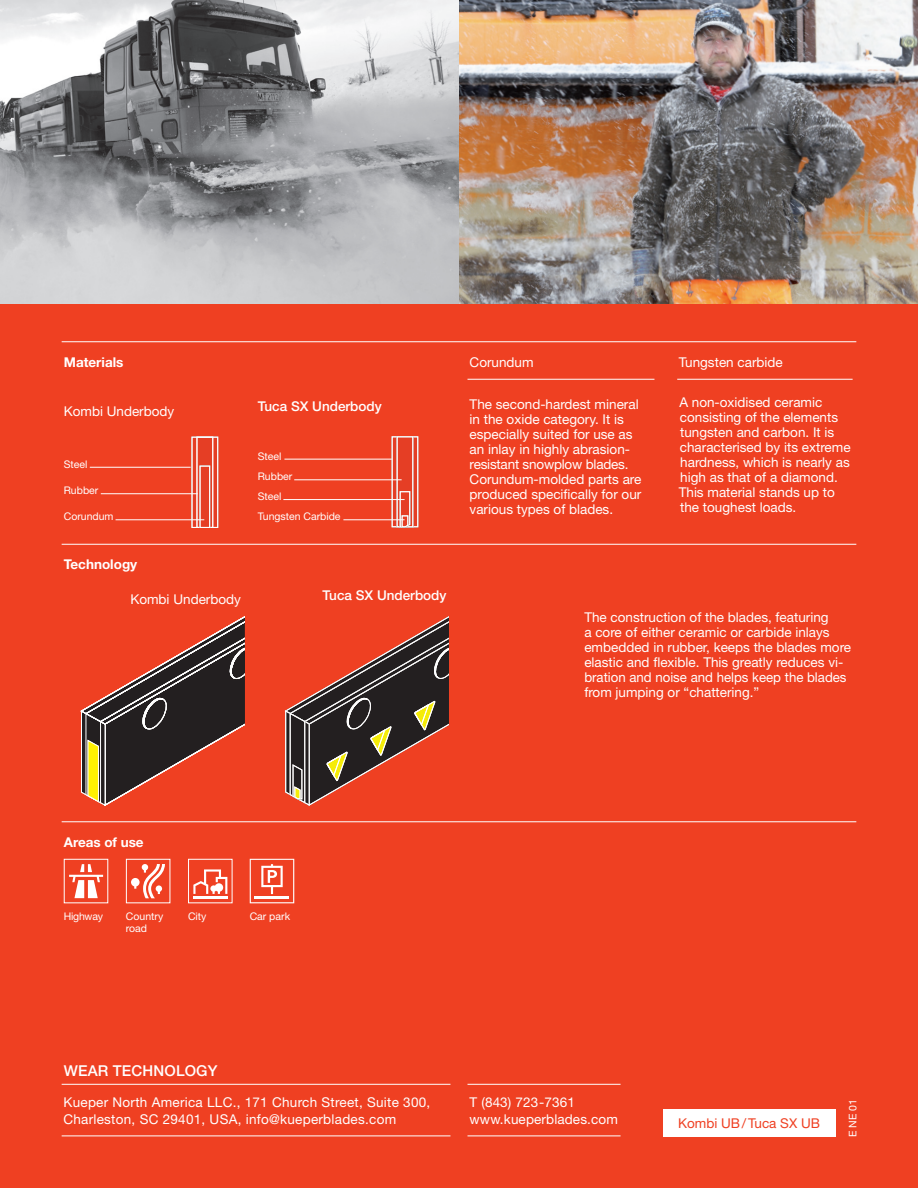
<style>
.page{position:relative;width:918px;height:1188px;background:#fff}
.page>*{position:absolute;margin:0;border:0;box-sizing:border-box;transform-origin:0 0}
.t1{font:500 15px "Helvetica Neue LT";color:#fff}
.t2{font:13.5px/15px "Helvetica Neue LT";color:#fff}
.t3{font:13.5px/16.2px "Helvetica Neue LT";letter-spacing:.02em;color:#fff}
.t4{font:500 13.5px "Helvetica Neue LT";color:#fff}
.t5{font:700 13.5px "Helvetica Neue LT";color:#fff}
.t6{font:13.5px "Helvetica Neue LT";color:#ef4022}
.t7{font:10.5px/12px "Helvetica Neue LT";color:#fff}
.t8{font:10.5px "Helvetica Neue LT";letter-spacing:-.02em;color:#fff}
</style>
<div class="page">
<div style="left:0;top:304px;width:918px;height:884px;background:#ef4022"></div>
<svg style="left:194px;top:439px;width:20px;height:87px"></svg>
<svg style="left:199px;top:439px;width:12px;height:87px"></svg>
<div style="left:192px;top:437px;width:26px;height:91px;border:1px solid #fff"></div>
<div style="left:197px;top:437px;width:16px;height:91px;border:1px solid #fff"></div>
<div style="left:200px;top:466px;width:10px;height:61px;background:#e53e25"></div>
<div style="left:200px;top:466px;width:10px;height:62px;border:1px solid #fff"></div>
<svg style="left:394px;top:439px;width:20px;height:86px"></svg>
<div style="left:392px;top:437px;width:26px;height:90px;border:1px solid #fff"></div>
<div style="left:397px;top:437px;width:16px;height:90px;background:#e53e25"></div>
<div style="left:397px;top:437px;width:16px;height:90px;border:1px solid #fff"></div>
<svg style="left:400px;top:491px;width:10px;height:36px"></svg>
<div style="left:663px;top:1109px;width:172px;height:27px;background:#fff"></div>
<hr style="left:62px;top:1084px;width:388px;height:1px;background:#fff">
<hr style="left:62px;top:1135px;width:388px;height:1px;background:#fff">
<hr style="left:468px;top:1084px;width:153px;height:1px;background:#fff">
<hr style="left:468px;top:1135px;width:153px;height:1px;background:#fff">
<img style="left:0;top:0;width:918px;height:304px">
<hr style="left:468px;top:379px;width:186px;height:1px;background:#fff">
<hr style="left:90px;top:467px;width:101px;height:1px;background:#fff">
<hr style="left:101px;top:493px;width:97px;height:1px;background:#fff">
<hr style="left:116px;top:519px;width:88px;height:1px;background:#fff">
<hr style="left:284px;top:459px;width:108px;height:1px;background:#fff">
<hr style="left:283px;top:499px;width:122px;height:1px;background:#fff">
<hr style="left:294px;top:479px;width:108px;height:1px;background:#fff">
<hr style="left:343px;top:519px;width:62px;height:1px;background:#fff">
<hr style="left:62px;top:821px;width:794px;height:1px;background:#fff">
<hr style="left:62px;top:544px;width:794px;height:1px;background:#fff">
<hr style="left:62px;top:341px;width:794px;height:1px;background:#fff">
<svg style="left:69px;top:864px;width:34px;height:34px"></svg>
<hr style="left:193px;top:896px;width:34px;height:2px;background:#fff">
<svg style="left:193px;top:869px;width:34px;height:25px"></svg>
<div style="left:188px;top:859px;width:45px;height:44px;border:1px solid #fff"></div>
<div style="left:126px;top:859px;width:44px;height:44px;border:1px solid #fff"></div>
<svg style="left:131px;top:864px;width:34px;height:34px"></svg>
<hr style="left:677px;top:379px;width:176px;height:1px;background:#fff">
<svg style="left:285px;top:616px;width:164px;height:189px"></svg>
<svg style="left:81px;top:616px;width:163px;height:189px"></svg>
<svg style="left:254px;top:864px;width:35px;height:35px"></svg>
<div style="left:250px;top:859px;width:44px;height:44px;border:1px solid #fff"></div>
<hr style="left:255px;top:896px;width:34px;height:2px;background:#fff">
<p class="t5" style="left:64px;top:354px;width:61px">Materials</p>
<p class="t2" style="left:64px;top:404px;width:112px">Kombi Underbody</p>
<p class="t7" style="left:64px;top:458px;width:25px">Steel</p>
<p class="t7" style="left:64px;top:484px;width:36px">Rubber</p>
<p class="t7" style="left:64px;top:510px;width:51px">Corundum</p>
<p class="t4" style="left:258px;top:398px;width:126px">Tuca SX Underbody</p>
<p class="t7" style="left:258px;top:450px;width:25px">Steel</p>
<p class="t7" style="left:258px;top:490px;width:25px">Steel</p>
<p class="t7" style="left:258px;top:470px;width:36px">Rubber</p>
<p class="t7" style="left:258px;top:510px;width:84px">Tungsten Carbide</p>
<p class="t5" style="left:64px;top:556px;width:75px">Technology</p>
<p class="t2" style="left:130px;top:591px;width:112px">Kombi Underbody</p>
<p class="t4" style="left:323px;top:587px;width:126px">Tuca SX Underbody</p>
<p class="t2" style="left:470px;top:354px;width:66px">Corundum</p>
<p class="t2" style="left:470px;top:396px;width:173px">The second-hardest mineral in the oxide category. It is especially suited for use as an inlay in highly abrasion&shy;resistant snowplow blades.<br>Corundum-molded parts are produced specifically for our various types of blades.</p>
<p class="t2" style="left:679px;top:354px;width:106px">Tungsten carbide</p>
<p class="t2" style="left:679px;top:395px;width:173px">A non-oxidised ceramic consisting of the elements tungsten and carbon. It is characterised by its extreme hardness, which is nearly as high as that of a diamond.<br>This material stands up to the toughest loads.</p>
<p class="t2" style="left:584px;top:609px;width:268px">The construction of the blades, featuring<br>a core of either ceramic or carbide inlays embedded in rubber, keeps the blades more elastic and flexible. This greatly reduces vi&shy;bration and noise and helps keep the blades from jumping or “chattering.”</p>
<p class="t5" style="left:64px;top:834px;width:81px">Areas of use</p>
<p class="t8" style="left:64px;top:910px;width:41px">Highway</p>
<p class="t7" style="left:126px;top:910px;width:39px">Country road</p>
<p class="t7" style="left:188px;top:910px;width:20px">City</p>
<p class="t7" style="left:250px;top:910px;width:42px">Car park</p>
<p class="t1" style="left:64px;top:1062px;width:25px">WEAR</p>
<p class="t1" style="left:113px;top:1062px;width:42px">TECHNOLOG</p>
<p class="t1" style="left:208px;top:1062px;width:11px">Y</p>
<p class="t3" style="left:63px;top:1094px;width:368px">Kueper North America LLC., 171 Church Street, Suite 300,<br>Charleston, SC 29401, USA, info@kueperblades.com</p>
<p class="t2" style="left:470px;top:1094px;width:150px;line-height:16.2px">T (843) 723-7361 www.kueperblades.com</p>
<p class="t6" style="left:678px;top:1115px;width:143px">Kombi UB/Tuca SX UB</p>
<p class="t7" style="left:846px;top:1137px;width:39px;rotate:-90deg">E NE 01</p>
</div>
